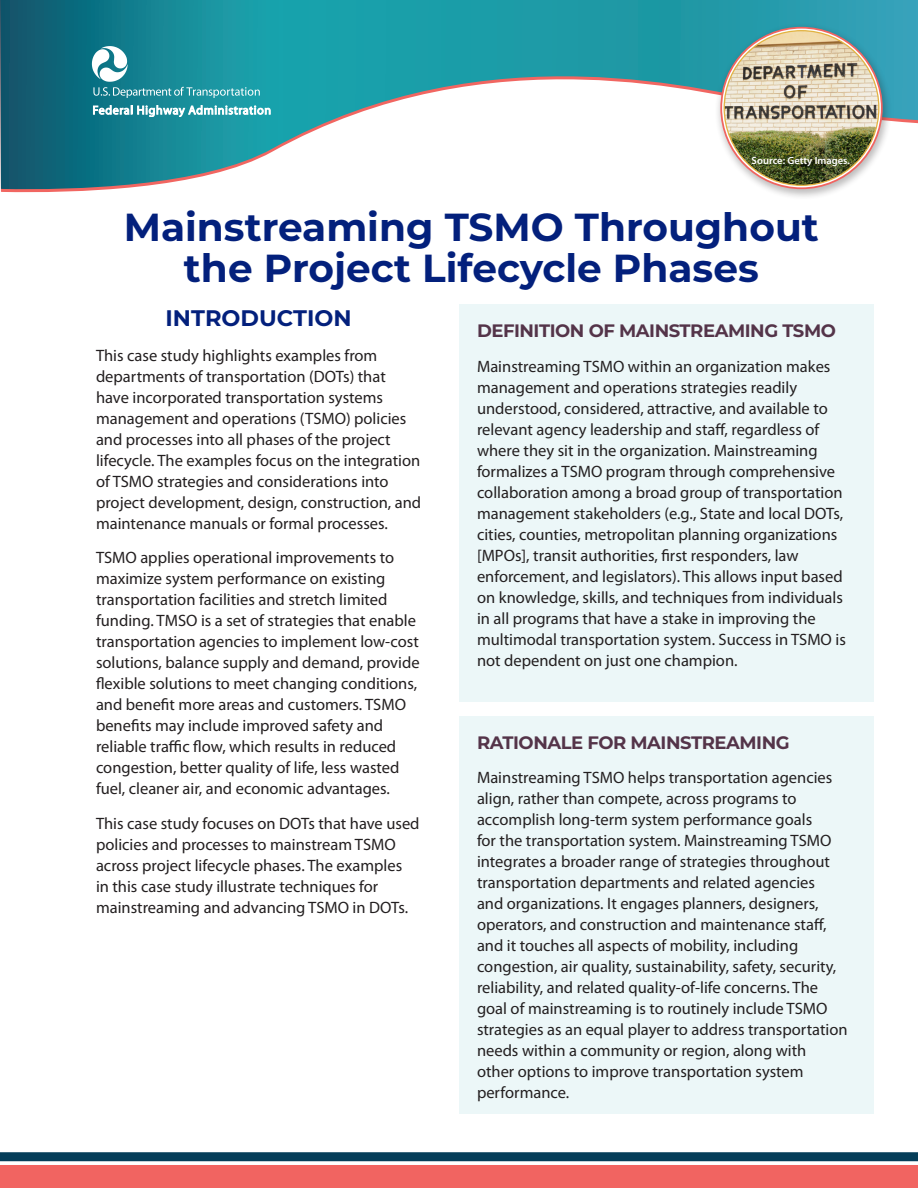
<style>
.page{position:relative;width:918px;height:1188px;background:#fff}
.page>*{position:absolute;margin:0;border:0;box-sizing:border-box;transform-origin:0 0}
.t1{font:700 39px/40.5px "Montserrat";color:#03207c;text-align:center}
.t2{font:700 22.5px "Montserrat";color:#03207c}
.t3{font:700 18px "Montserrat";letter-spacing:-.025em;color:#543449}
.Body{font:16.5px/21px "Myriad Pro";color:#231f20}
.Source{font:600 10.5px "Myriad Pro";color:#fff}
</style>
<div class="page">
<svg style="left:0;top:0;width:918px;height:190px"></svg>
<div style="left:714px;top:22px;width:178px;height:178px;background:#231f20;opacity:.3"></div>
<svg style="left:721px;top:28px;width:161px;height:160px"></svg>
<img style="left:724px;top:31px;width:155px;height:154px;border-radius:77px">
<div style="left:0;top:1165px;width:918px;height:23px;background:#f16461"></div>
<div style="left:0;top:1152px;width:918px;height:9px;background:#053e59"></div>
<svg style="left:92px;top:46px;width:179px;height:71px;background:#3c9faa"></svg>
<div style="left:459px;top:305px;width:415px;height:397px;background:#ecf7f8"></div>
<div style="left:459px;top:716px;width:415px;height:398px;background:#ecf7f8"></div>
<p class="Source" style="left:752px;top:153px;width:100px">Source: Getty Images.</p>
<p class="t1" style="left:124px;top:205px;width:697px">Mainstreaming TSMO Throughout the Project Lifecycle Phases</p>
<h1 class="t2" style="left:166px;top:302px;width:188px">INTRODUCTION</h1>
<p class="Body" style="left:96px;top:345px;width:327px">This case study highlights examples from departments of transportation (DOTs) that have incorporated transportation systems management and operations (TSMO) policies and processes into all phases of the project lifecycle. The examples focus on the integration of TSMO strategies and considerations into project development, design, construction, and maintenance manuals or formal processes.</p>
<p class="Body" style="left:96px;top:547px;width:325px">TSMO applies operational improvements to maximize system performance on existing transportation facilities and stretch limited funding. TMSO is a set of strategies that enable transportation agencies to implement low-cost solutions, balance supply and demand, provide flexible solutions to meet changing conditions, and benefit more areas and customers. TSMO benefits may include improved safety and reliable traffic flow, which results in reduced congestion, better quality of life, less wasted fuel, cleaner air, and economic advantages.</p>
<p class="Body" style="left:96px;top:813px;width:325px">This case study focuses on DOTs that have used policies and processes to mainstream TSMO across project lifecycle phases. The examples<br>in this case study illustrate techniques for mainstreaming and advancing TSMO in DOTs.</p>
<h3 class="t3" style="left:477px;top:318px;width:360px">DEFINITION OF MAINSTREAMING TSMO</h3>
<p class="Body" style="left:477px;top:355px;width:370px">Mainstreaming TSMO within an organization makes management and operations strategies readily understood, considered, attractive, and available to relevant agency leadership and staff, regardless of where they sit in the organization. Mainstreaming formalizes a TSMO program through comprehensive collaboration among a broad group of transportation management stakeholders (e.g., State and local DOTs, cities, counties, metropolitan planning organizations [MPOs], transit authorities, first responders, law enforcement, and legislators). This allows input based on knowledge, skills, and techniques from individuals in all programs that have a stake in improving the multimodal transportation system. Success in TSMO is not dependent on just one champion.</p>
<h3 class="t3" style="left:477px;top:729px;width:314px">RATIONALE FOR MAINSTREAMING</h3>
<p class="Body" style="left:477px;top:767px;width:372px">Mainstreaming TSMO helps transportation agencies align, rather than compete, across programs to accomplish long-term system performance goals<br>for the transportation system. Mainstreaming TSMO integrates a broader range of strategies throughout transportation departments and related agencies<br>and organizations. It engages planners, designers, operators, and construction and maintenance staff, and it touches all aspects of mobility, including congestion, air quality, sustainability, safety, security, reliability, and related quality-of-life concerns. The goal of mainstreaming is to routinely include TSMO strategies as an equal player to address transportation needs within a community or region, along with other options to improve transportation system performance.</p>
</div>
